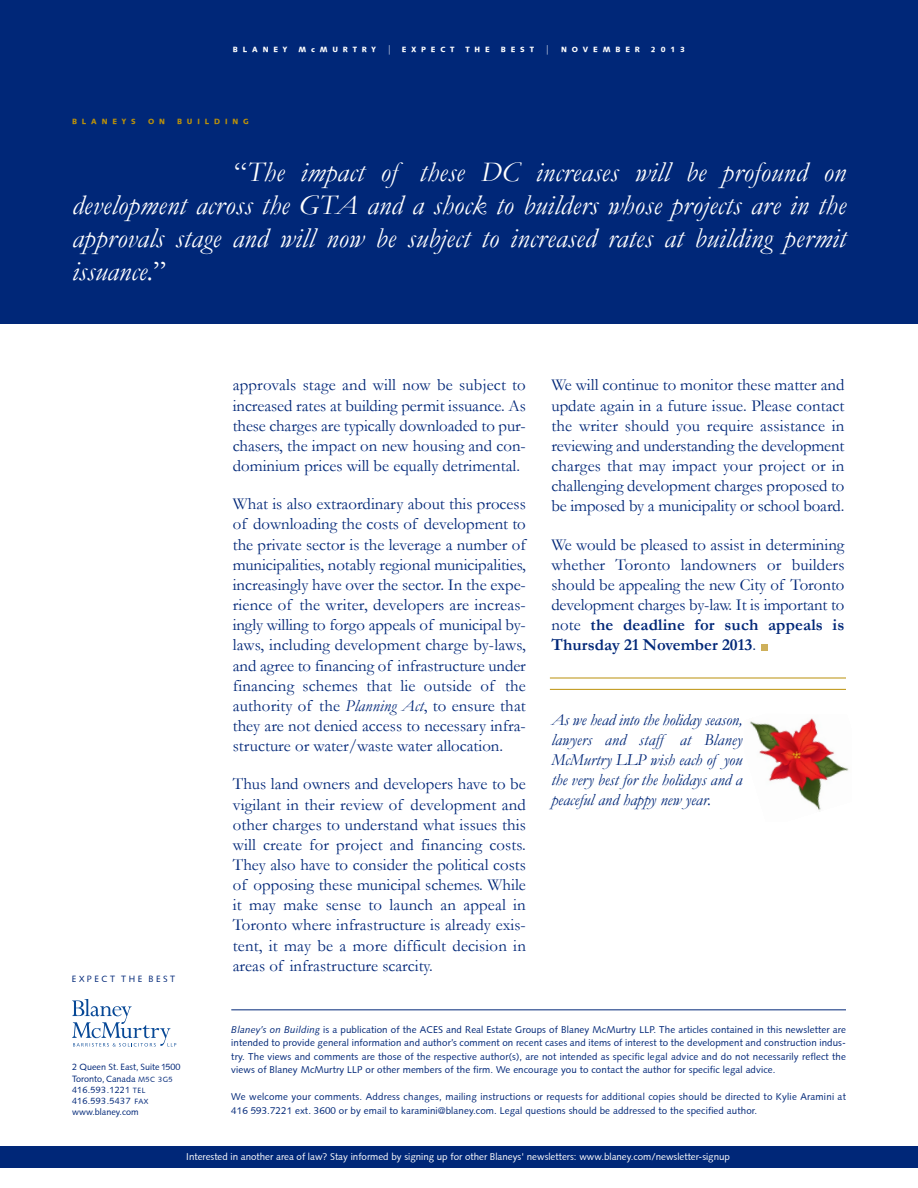
<style>
.page{position:relative;width:918px;height:1188px;background:#fff}
.page>*{position:absolute;margin:0;border:0;box-sizing:border-box;transform-origin:0 0}
.t1{font:italic 28.5px/33px "Garamond";letter-spacing:.01em;color:#fff;text-align:justify}
.t2{font:16.8px/20.1px "Garamond";color:#002778;text-align:justify}
.t3{font:italic 16.8px/20.1px "Garamond";color:#002778;text-align:justify}
.t4{font:9.75px/13.5px "Syntax Roman";letter-spacing:.01em;color:#002778;text-align:justify}
.t5{font:9.75px "Syntax Roman";color:#fff}
.t6{font:9px/11.2px "Syntax Roman";color:#002778}
.t7{font:9px "Syntax Roman";letter-spacing:.28em;color:#002778}
.t8{font:900 7.5px "Syntax";letter-spacing:.65em;color:#fff}
.t9{font:900 7.5px "Syntax";letter-spacing:.65em;color:#bb910a}
.s1{font-family:"Garamond";font-weight:400;font-size:10.5px}
.s2{font-style:normal}
.s3{font-size:7.5px}
.s4{font-style:italic}
.s5{font-weight:700}
</style>
<div class="page">
<div style="left:0;top:1146px;width:918px;height:21px;background:#002778"></div>
<div style="left:0;top:0;width:918px;height:324px;background:#002778"></div>
<hr style="left:231px;top:1010px;width:615px;height:1px;background:#002778">
<svg style="left:72px;top:999px;width:104px;height:48px"></svg>
<svg style="left:762px;top:644px;width:6px;height:6px"></svg>
<hr style="left:550px;top:678px;width:296px;height:1px;background:#bb910a">
<hr style="left:550px;top:689px;width:296px;height:1px;background:#bb910a">
<img style="left:750px;top:718px;width:99px;height:94px">
<p class="t8" style="left:233px;top:45px;width:56px">BLANEY</p>
<p class="t8" style="left:298px;top:45px;width:158px">MCMURTRY <span class="s1">|</span> EXPECT</p>
<p class="t8" style="left:465px;top:45px;width:26px">THE</p>
<p class="t8" style="left:501px;top:45px;width:141px">BEST <span class="s1">|</span> NOVEMBER</p>
<p class="t8" style="left:651px;top:45px;width:36px">2013</p>
<p class="t9" style="left:72px;top:117px;width:65px">BLANEYS</p>
<p class="t9" style="left:148px;top:117px;width:18px">O N</p>
<p class="t9" style="left:177px;top:117px;width:73px">BUILDING</p>
<h1 class="t1" style="left:72px;top:156px;width:776px;text-indent:162px"><span class="s2">“</span>The impact of these DC increases will be profound on development across the GTA and a shock to builders whose projects are in the approvals stage and will now be subject to increased rates at building permit issuance.<span class="s2">”</span></h1>
<p class="t7" style="left:72px;top:974px;width:105px">expect the best</p>
<p class="t6" style="left:72px;top:1062px;width:110px">2 Queen st. east, suite 1500 toronto, canada <span class="s3">m5c 3G5<br></span>416.593.1221 <span class="s3">tel<br></span>416.593.5437 <span class="s3">fax </span>www.blaney.com</p>
<p class="t2" style="left:233px;top:375px;width:295px">approvals stage and will now be subject to increased rates at building permit issuance. As these charges are typically downloaded to pur&shy;chasers, the impact on new housing and con&shy;dominium prices will be equally detrimental.</p>
<p class="t2" style="left:233px;top:494px;width:295px">What is also extraordinary about this process of downloading the costs of development to the private sector is the leverage a number of municipalities, notably regional municipalities, increasingly have over the sector. In the expe&shy;rience of the writer, developers are increas&shy;ingly willing to forgo appeals of municipal by&shy;laws, including development charge by-laws, and agree to financing of infrastructure under financing schemes that lie outside of the authority of the <span class="s4">Planning Act</span>, to ensure that they are not denied access to necessary infra&shy;structure or water/waste water allocation.</p>
<p class="t2" style="left:233px;top:774px;width:295px">Thus land owners and developers have to be vigilant in their review of development and other charges to understand what issues this will create for project and financing costs.<br>They also have to consider the political costs of opposing these municipal schemes. While it may make sense to launch an appeal in Toronto where infrastructure is already exis&shy;tent, it may be a more difficult decision in areas of infrastructure scarcity.</p>
<p class="t2" style="left:551px;top:375px;width:295px">We will continue to monitor these matter and update again in a future issue. Please contact the writer should you require assistance in reviewing and understanding the development charges that may impact your project or in challenging development charges proposed to be imposed by a municipality or school board.</p>
<p class="t2" style="left:551px;top:535px;width:295px">We would be pleased to assist in determining whether Toronto landowners or builders should be appealing the new City of Toronto development charges by-law. It is important to note <span class="s5">the deadline for such appeals is Thursday 21 November 2013</span>.</p>
<p class="t3" style="left:551px;top:709px;width:193px">As we head into the holiday season, lawyers and staff at Blaney McMurtry LLP wish each of you the very best for the holidays and a peaceful and happy new year.</p>
<p class="t4" style="left:231px;top:1022px;width:616px"><span class="s4">Blaney’s on Building</span> is a publication of the aces and Real estate Groups of blaney mcmurtry llp. the articles contained in this newsletter are intended to provide general information and author’s comment on recent cases and items of interest to the development and construction indus&shy;try. the views and comments are those of the respective author(s), are not intended as specific legal advice and do not necessarily reflect the views of blaney mcmurtry llp or other members of the firm. We encourage you to contact the author for specific legal advice.</p>
<p class="t4" style="left:231px;top:1090px;width:616px">We welcome your comments. address changes, mailing instructions or requests for additional copies should be directed to Kylie aramini at<br>416 593.7221 ext. 3600 or by email to karamini@blaney.com. legal questions should be addressed to the specified author.</p>
<p class="t5" style="left:186px;top:1151px;width:545px">Interested in another area of law? stay informed by signing up for other blaneys' newsletters: www.blaney.com/newsletter-signup</p>
</div>
